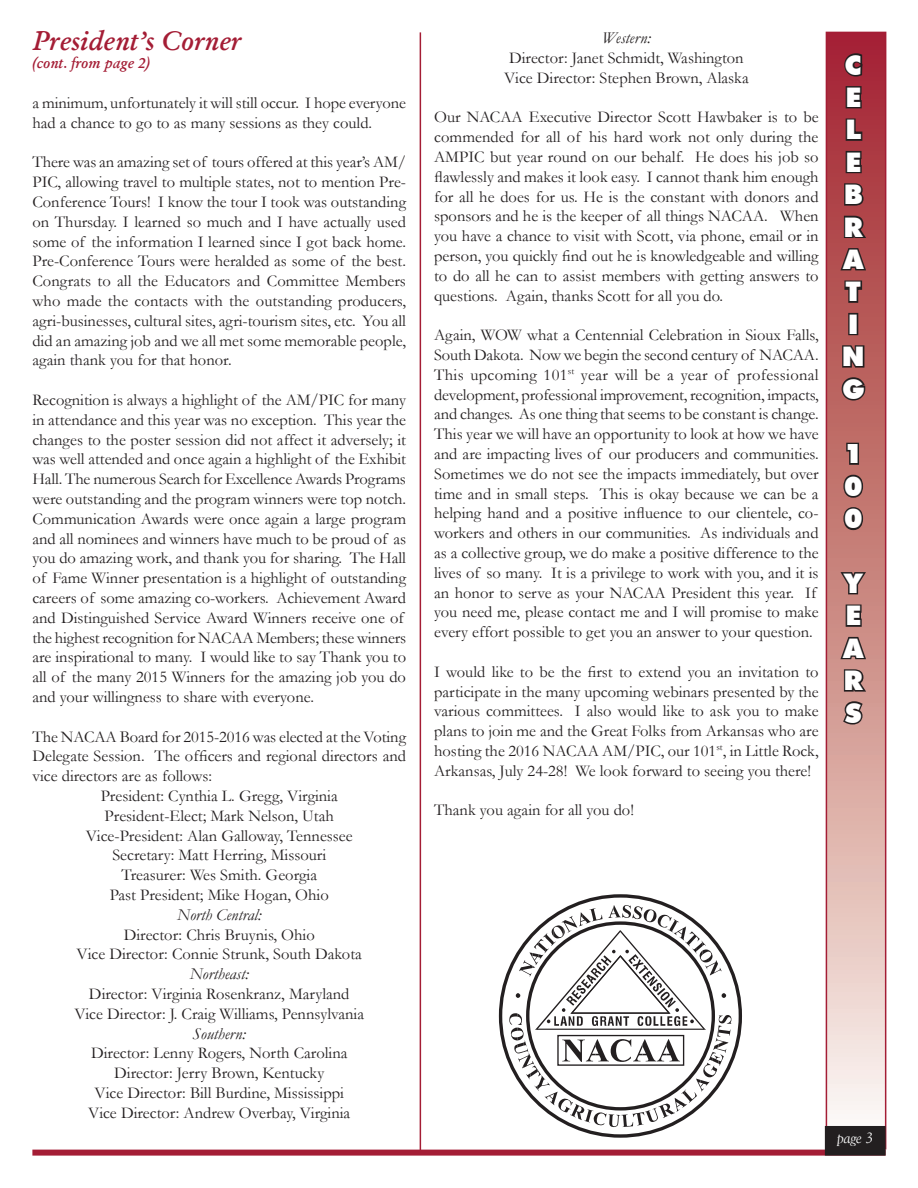
<style>
.page{position:relative;width:918px;height:1188px;background:#fff}
.page>*{position:absolute;margin:0;border:0;box-sizing:border-box;transform-origin:0 0}
.t1{font:900 27px/32.4px "Futura BT";color:#fff;text-align:justify}
.t2{font:italic 600 27px "Garamond";color:#a41d35}
.t3{font:16.5px/19.8px "Garamond";color:#231f20;text-align:center}
.t4{font:italic 16.5px "Garamond";color:#231f20}
.t5{font:italic 600 15px "Garamond";color:#a41d35}
.t6{font:italic 15px "Goudy";color:#fff}
</style>
<div class="page">
<svg style="left:829px;top:35px;width:54px;height:1091px;background:#cf918e"></svg>
<div style="left:826px;top:32px;width:60px;height:1117px;border:2px solid #a41d35"></div>
<div style="left:32px;top:1150px;width:854px;height:6px;background:#a41d35"></div>
<div style="left:826px;top:1127px;width:59px;height:28px;background:#231f20"></div>
<div style="left:825px;top:1126px;width:61px;height:30px;border:2px solid #231f20"></div>
<svg style="left:842px;top:51px;width:23px;height:28px"></svg>
<svg style="left:844px;top:85px;width:19px;height:25px"></svg>
<svg style="left:844px;top:117px;width:20px;height:25px"></svg>
<svg style="left:844px;top:149px;width:19px;height:26px"></svg>
<svg style="left:843px;top:181px;width:23px;height:26px"></svg>
<svg style="left:842px;top:214px;width:27px;height:26px"></svg>
<svg style="left:838px;top:247px;width:30px;height:26px"></svg>
<svg style="left:843px;top:279px;width:21px;height:25px"></svg>
<div style="left:848px;top:313px;width:10px;height:22px;border:3px solid #231f20"></div>
<svg style="left:839px;top:344px;width:28px;height:59px;background:#824947"></svg>
<svg style="left:845px;top:441px;width:16px;height:25px"></svg>
<svg style="left:841px;top:473px;width:24px;height:26px"></svg>
<svg style="left:841px;top:505px;width:24px;height:27px"></svg>
<svg style="left:838px;top:562px;width:31px;height:66px;background:#a26e69"></svg>
<svg style="left:838px;top:635px;width:30px;height:26px"></svg>
<svg style="left:842px;top:667px;width:27px;height:26px"></svg>
<svg style="left:841px;top:699px;width:24px;height:27px"></svg>
<hr style="left:420px;top:32px;width:1px;height:1119px;background:#a41d35">
<svg style="left:499px;top:894px;width:243px;height:244px"></svg>
<svg style="left:509px;top:905px;width:223px;height:222px"></svg>
<h1 class="t2" style="left:32px;top:24px;width:211px">President’s Corner</h1>
<p class="t5" style="left:32px;top:54px;width:119px">(cont. from page 2)</p>
<p class="t3" style="left:32px;top:92px;width:375px;text-align:left">a minimum, unfortunately it will still occur. I hope everyone had a chance to go to as many sessions as they could.</p>
<p class="t3" style="left:32px;top:152px;width:375px;text-align:justify">There was an amazing set of tours offered at this year’s AM/ PIC, allowing travel to multiple states, not to mention Pre-Conference Tours! I know the tour I took was outstanding on Thursday. I learned so much and I have actually used some of the information I learned since I got back home.<br>Pre-Conference Tours were heralded as some of the best.<br>Congrats to all the Educators and Committee Members who made the contacts with the outstanding producers, agri-businesses, cultural sites, agri-tourism sites, etc. You all did an amazing job and we all met some memorable people, again thank you for that honor.</p>
<p class="t3" style="left:32px;top:389px;width:375px;text-align:left">Recognition is always a highlight of the AM/PIC for many in attendance and this year was no exception. This year the changes to the poster session did not affect it adversely; it was well attended and once again a highlight of the Exhibit Hall. The numerous Search for Excellence Awards Programs were outstanding and the program winners were top notch.<br>Communication Awards were once again a large program and all nominees and winners have much to be proud of as you do amazing work, and thank you for sharing. The Hall of Fame Winner presentation is a highlight of outstanding careers of some amazing co-workers. Achievement Award and Distinguished Service Award Winners receive one of the highest recognition for NACAA Members; these winners are inspirational to many. I would like to say Thank you to all of the many 2015 Winners for the amazing job you do and your willingness to share with everyone.</p>
<p class="t3" style="left:32px;top:726px;width:375px">The NACAA Board for 2015-2016 was elected at the Voting</p>
<p class="t3" style="left:32px;top:746px;width:375px">Delegate Session. The officers and regional directors and</p>
<p class="t3" style="left:32px;top:766px;width:181px">vice directors are as follows:</p>
<p class="t3" style="left:101px;top:785px;width:239px">President: Cynthia L. Gregg, Virginia</p>
<p class="t3" style="left:105px;top:805px;width:231px">President-Elect; Mark Nelson, Utah</p>
<p class="t3" style="left:86px;top:825px;width:268px">Vice-President: Alan Galloway, Tennessee</p>
<p class="t3" style="left:112px;top:845px;width:215px">Secretary: Matt Herring, Missouri</p>
<p class="t3" style="left:121px;top:865px;width:197px">Treasurer: Wes Smith. Georgia</p>
<p class="t3" style="left:110px;top:884px;width:221px">Past President; Mike Hogan, Ohio</p>
<p class="t4" style="left:177px;top:903px;width:86px">North Central:</p>
<p class="t3" style="left:77px;top:924px;width:287px">Director: Chris Bruynis, Ohio<br>Vice Director: Connie Strunk, South Dakota</p>
<p class="t4" style="left:190px;top:963px;width:60px">Northeast:</p>
<p class="t3" style="left:74px;top:983px;width:291px">Director: Virginia Rosenkranz, Maryland<br>Vice Director: J. Craig Williams, Pennsylvania</p>
<p class="t4" style="left:193px;top:1022px;width:55px">Southern:</p>
<p class="t3" style="left:88px;top:1043px;width:264px">Director: Lenny Rogers, North Carolina Director: Jerry Brown, Kentucky<br>Vice Director: Bill Burdine, Mississippi Vice Director: Andrew Overbay, Virginia</p>
<p class="t4" style="left:602px;top:27px;width:50px">Western:</p>
<p class="t3" style="left:504px;top:47px;width:246px">Director: Janet Schmidt, Washington<br>Vice Director: Stephen Brown, Alaska</p>
<p class="t3" style="left:434px;top:107px;width:386px;text-align:justify">Our NACAA Executive Director Scott Hawbaker is to be commended for all of his hard work not only during the AMPIC but year round on our behalf. He does his job so flawlessly and makes it look easy. I cannot thank him enough for all he does for us. He is the constant with donors and sponsors and he is the keeper of all things NACAA. When you have a chance to visit with Scott, via phone, email or in person, you quickly find out he is knowledgeable and willing to do all he can to assist members with getting answers to questions. Again, thanks Scott for all you do.</p>
<p class="t3" style="left:434px;top:325px;width:386px;text-align:left">Again, WOW what a Centennial Celebration in Sioux Falls, South Dakota. Now we begin the second century of NACAA.<br>This upcoming 101<sup>st</sup> year will be a year of professional development, professional improvement, recognition, impacts, and changes. As one thing that seems to be constant is change.<br>This year we will have an opportunity to look at how we have and are impacting lives of our producers and communities.<br>Sometimes we do not see the impacts immediately, but over time and in small steps. This is okay because we can be a helping hand and a positive influence to our clientele, co&shy;workers and others in our communities. As individuals and as a collective group, we do make a positive difference to the lives of so many. It is a privilege to work with you, and it is an honor to serve as your NACAA President this year. If you need me, please contact me and I will promise to make every effort possible to get you an answer to your question.</p>
<p class="t3" style="left:434px;top:661px;width:386px;text-align:justify">I would like to be the first to extend you an invitation to participate in the many upcoming webinars presented by the various committees. I also would like to ask you to make plans to join me and the Great Folks from Arkansas who are hosting the 2016 NACAA AM/PIC, our 101<sup>st</sup>, in Little Rock, Arkansas, July 24-28! We look forward to seeing you there!</p>
<p class="t3" style="left:434px;top:800px;width:201px">Thank you again for all you do!</p>
<h1 class="t1" style="left:842px;top:49px;width:24px;text-align:left">C<br>E<br>L<br>E<br>B<br>R<br>A<br>T<br>I<br>N<br>G</h1>
<h1 class="t1" style="left:844px;top:437px;width:20px">1<br>0<br>0</h1>
<h1 class="t1" style="left:843px;top:567px;width:21px">Y E A R S</h1>
<p class="t6" style="left:837px;top:1129px;width:38px">page 3</p>
</div>
